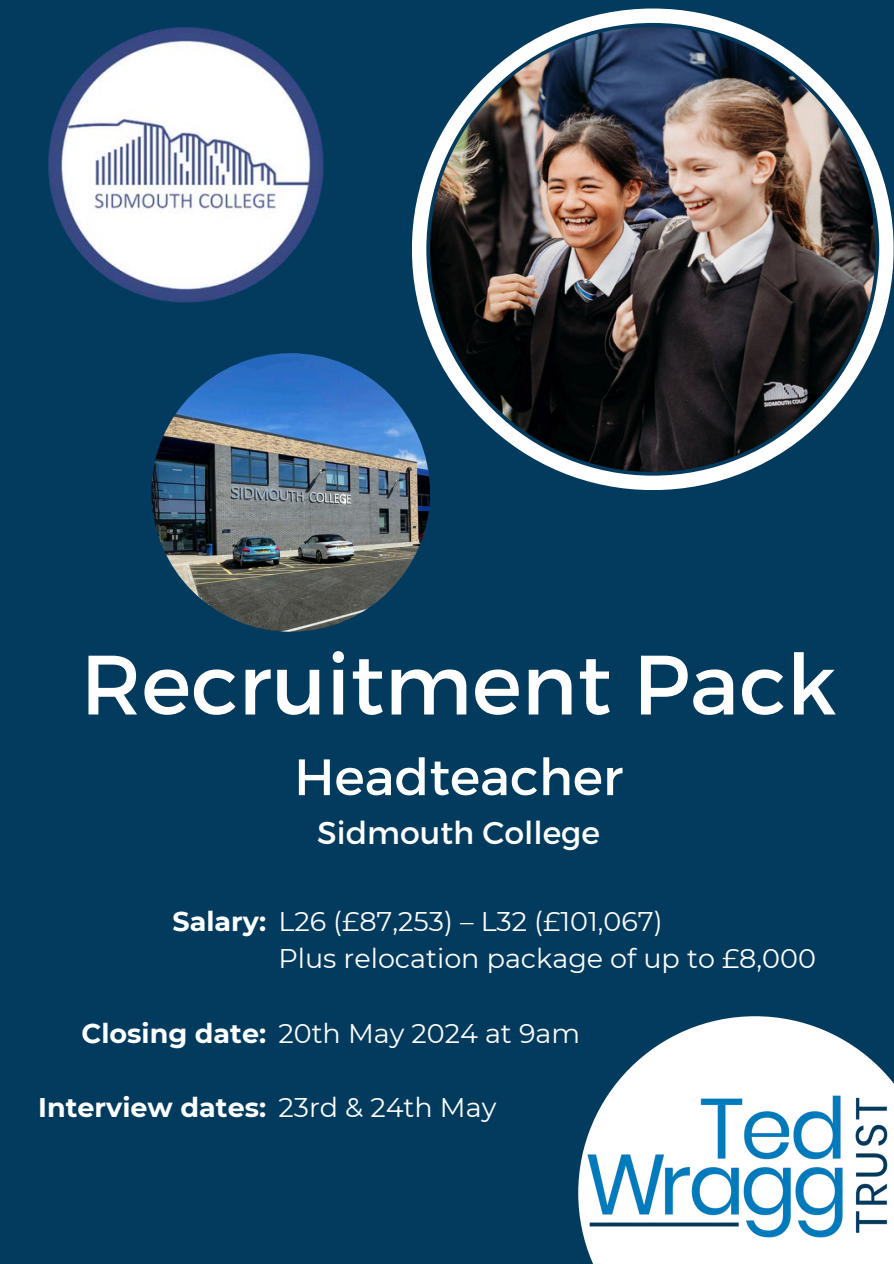
<style>
.page{position:relative;width:894px;height:1264px;background:#fff}
.page>*{position:absolute;margin:0;border:0;box-sizing:border-box;transform-origin:0 0}
.t1{font:84px "Montserrat";color:#fff}
.t2{font:51px "Montserrat";color:#fdfefe}
.t3{font:31.5px "Montserrat";color:#fdfefe}
.t4{font:27px "Montserrat";color:#fdfefe}
.t5{font:700 27px "Montserrat";color:#fdfefe}
</style>
<div class="page">
<div style="left:0;top:0;width:893px;height:1263px;background:#033b5f"></div>
<svg style="left:586px;top:1016px;width:307px;height:247px;fill:#fff"></svg>
<svg style="left:412px;top:9px;width:481px;height:481px"></svg>
<img style="left:151px;top:353px;width:279px;height:278px;border-radius:50%">
<img style="left:578px;top:1087px;width:315px;height:158px">
<img style="left:430px;top:27px;width:445px;height:445px;border-radius:50%">
<img style="left:48px;top:27px;width:276px;height:276px">
<h3 class="t1" style="left:81px;top:630px;width:757px">Recruitment Pack</h3>
<h2 class="t2" style="left:294px;top:743px;width:330px">Headteacher</h2>
<h2 class="t3" style="left:317px;top:811px;width:284px">Sidmouth College</h2>
<p class="t5" style="left:172px;top:905px;width:95px">Salary:</p>
<p class="t4" style="left:278px;top:905px;width:385px">L26 (£87,253) – L32 (£101,067)</p>
<p class="t4" style="left:278px;top:942px;width:539px">Plus relocation package of up to £8,000</p>
<p class="t5" style="left:82px;top:1016px;width:186px">Closing date:</p>
<h3 class="t4" style="left:278px;top:1016px;width:303px">20th May 2024 at 9am</h3>
<p class="t5" style="left:38px;top:1090px;width:229px">Interview dates:</p>
<h3 class="t4" style="left:278px;top:1090px;width:219px">23rd &amp; 24th May</h3>
</div>
